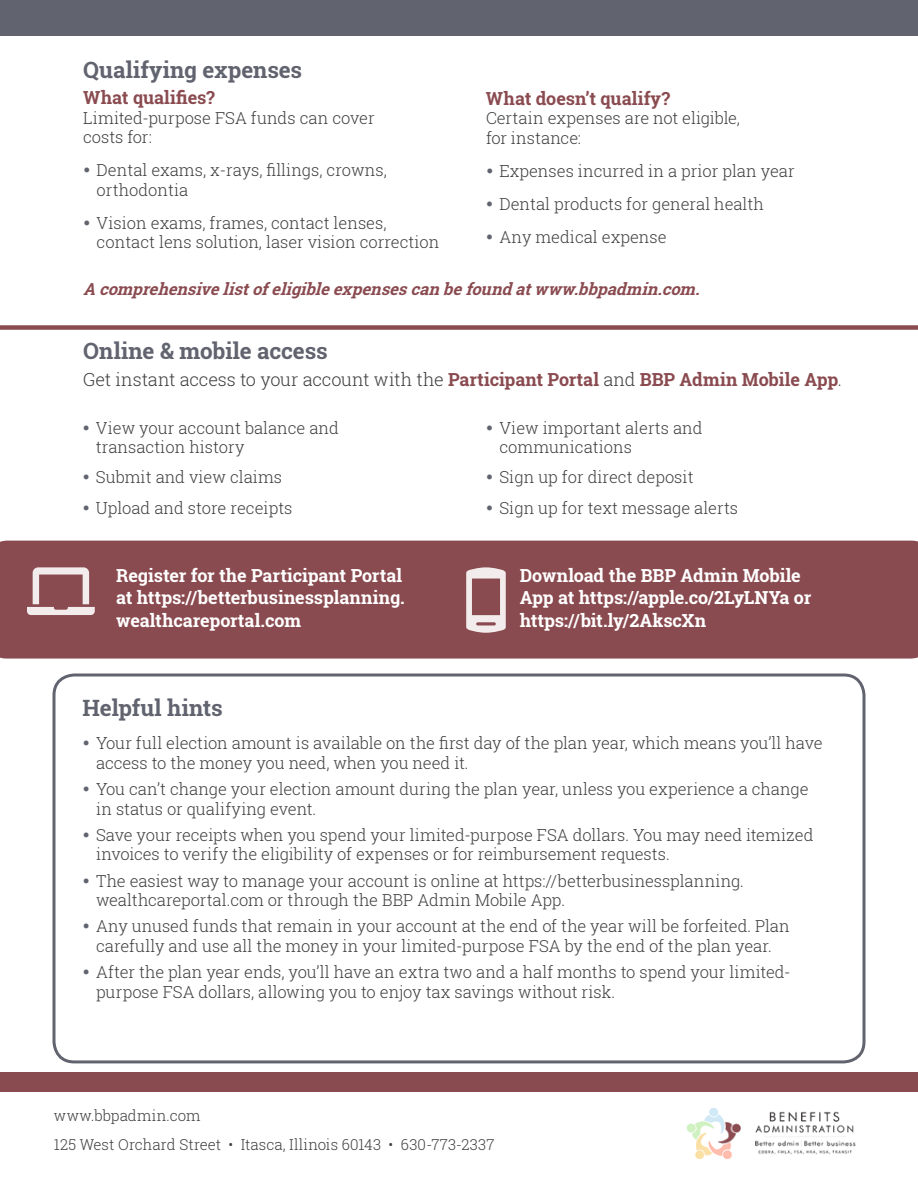
<style>
.page{position:relative;width:918px;height:1188px;background:#fff}
.page>*{position:absolute;margin:0;border:0;box-sizing:border-box;transform-origin:0 0}
.t1{font:700 22.5px "Roboto Slab";letter-spacing:-.005em;color:#61646f}
.t2{font:700 18px/22.5px "Roboto Slab";letter-spacing:-.005em;color:#fff}
.t3{font:300 18px "Roboto Slab";letter-spacing:-.01em;color:#3e3e3f}
.t4{font:700 18px "Roboto Slab";color:#8a4b50}
.t5{font:300 16.5px/19.5px "Roboto Slab";color:#3e3e3f}
.t6{font:italic 700 16.5px "Roboto Slab";color:#8a4b50}
.t7{font:300 15px "Roboto Slab";letter-spacing:.005em;color:#3e3e3f}
.s1{font-weight:700;color:#8a4b50}
</style>
<div class="page">
<div style="left:52px;top:674px;width:814px;height:389px;border:3px solid #61646f;border-radius:20px"></div>
<div style="left:0;top:541px;width:918px;height:118px;background:#8a4b50"></div>
<div style="left:0;top:0;width:918px;height:36px;background:#61646f"></div>
<div style="left:0;top:1073px;width:918px;height:19px;background:#8a4b50"></div>
<img style="left:686px;top:1108px;width:170px;height:51px">
<div style="left:0;top:325px;width:918px;height:5px;background:#8a4b50"></div>
<svg style="left:27px;top:567px;width:68px;height:48px;background:#b3898d"></svg>
<svg style="left:466px;top:567px;width:40px;height:66px;background:#c19fa2"></svg>
<h1 class="t1" style="left:83px;top:54px;width:221px">Qualifying expenses</h1>
<p class="t4" style="left:83px;top:86px;width:133px">What qualifies?</p>
<p class="t5" style="left:83px;top:108px;width:293px">Limited-purpose FSA funds can cover costs for:</p>
<p class="t5" style="left:97px;top:160px;width:292px">Dental exams, x-rays, fillings, crowns, orthodontia</p>
<p class="t5" style="left:97px;top:213px;width:344px">Vision exams, frames, contact lenses, contact lens solution, laser vision correction</p>
<p class="t4" style="left:486px;top:86px;width:186px">What doesn’t qualify?</p>
<p class="t5" style="left:486px;top:108px;width:256px">Certain expenses are not eligible, for instance:</p>
<p class="t5" style="left:499px;top:154px;width:297px;line-height:33px">Expenses incurred in a prior plan year<br>Dental products for general health<br>Any medical expense</p>
<p class="t6" style="left:83px;top:278px;width:624px">A comprehensivelistofeligibleexpensescanbefoundatwww.bbpadmin.com.</p>
<h1 class="t1" style="left:83px;top:336px;width:246px">Online &amp; mobile access</h1>
<p class="t3" style="left:83px;top:367px;width:760px">Get instant access to your account with the <span class="s1">Participant Portal</span> and <span class="s1">BBP Admin Mobile App</span>.</p>
<p class="t5" style="left:96px;top:417px;width:244px">View your account balance and transaction history</p>
<p class="t5" style="left:96px;top:462px;width:198px;line-height:30.3px">Submit and view claims<br>Upload and store receipts</p>
<p class="t2" style="left:116px;top:564px;width:290px">Register for the Participant Portal at https://betterbusinessplanning. wealthcareportal.com</p>
<p class="t5" style="left:499px;top:417px;width:205px">View important alerts and communications</p>
<p class="t5" style="left:499px;top:462px;width:240px;line-height:30.3px">Sign up for direct deposit<br>Sign up for text message alerts</p>
<p class="t2" style="left:520px;top:564px;width:293px">Download the BBP Admin Mobile<br>App at https://apple.co/2LyLNYa or https://bit.ly/2AkscXn</p>
<h1 class="t1" style="left:83px;top:693px;width:142px">Helpful hints</h1>
<p class="t5" style="left:96px;top:733px;width:728px">Your full election amount is available on the first day of the plan year, which means you’ll have access to the money you need, when you need it.</p>
<p class="t5" style="left:96px;top:779px;width:714px">You can’t change your election amount during the plan year, unless you experience a change in status or qualifying event.</p>
<p class="t5" style="left:96px;top:825px;width:719px">Save your receipts when you spend your limited-purpose FSA dollars. You may need itemized invoices to verify the eligibility of expenses or for reimbursement requests.</p>
<p class="t5" style="left:96px;top:870px;width:649px">The easiest way to manage your account is online at https://betterbusinessplanning. wealthcareportal.com or through the BBP Admin Mobile App.</p>
<p class="t5" style="left:96px;top:916px;width:695px">Any unused funds that remain in your account at the end of the year will be forfeited. Plan carefully and use all the money in your limited-purpose FSA by the end of the plan year.</p>
<p class="t5" style="left:96px;top:962px;width:696px">After the plan year ends, you’ll have an extra two and a half months to spend your limited&shy;purpose FSA dollars, allowing you to enjoy tax savings without risk.</p>
<p class="t7" style="left:54px;top:1105px;width:148px">www.bbpadmin.com</p>
<p class="t7" style="left:54px;top:1134px;width:442px">125 West Orchard Street • Itasca, Illinois 60143 • 630-773-2337</p>
</div>
